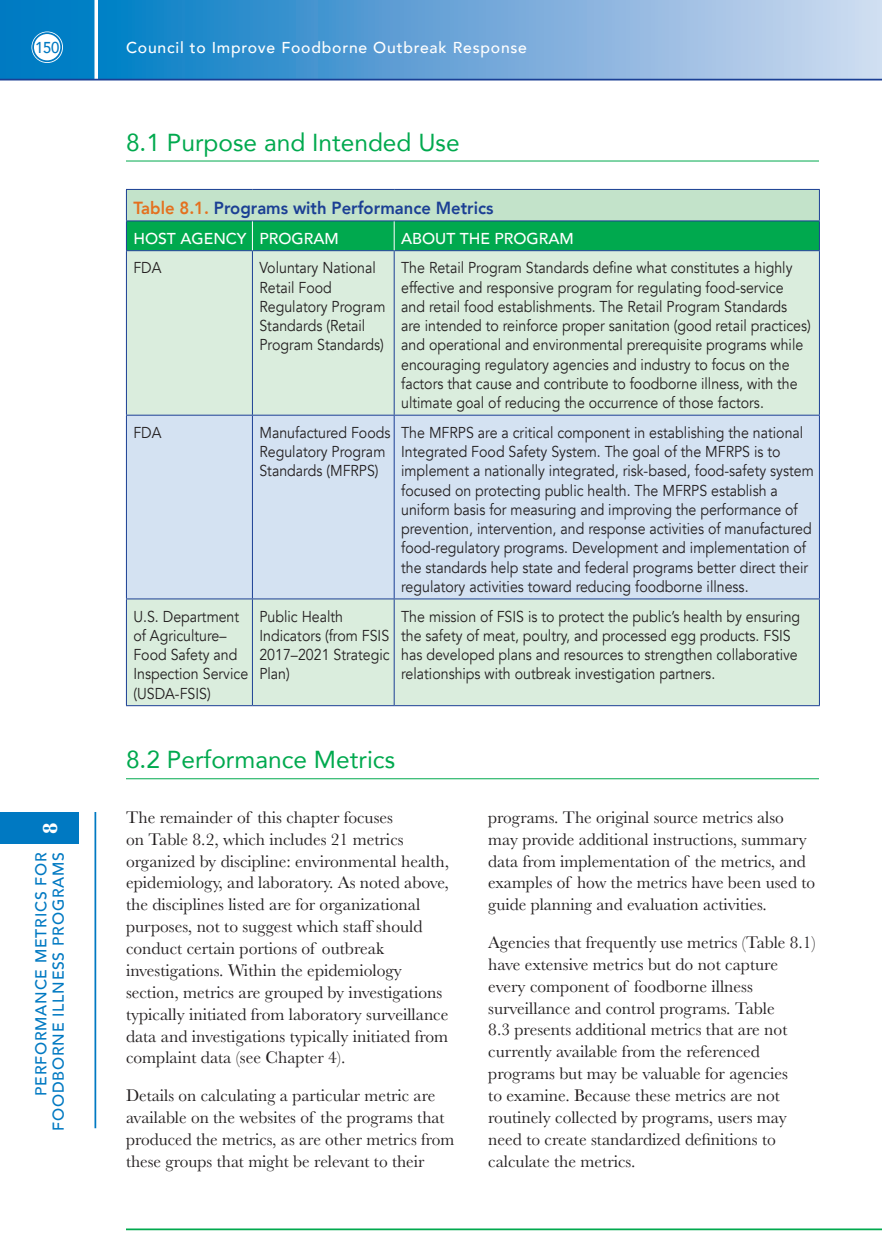
<style>
.page{position:relative;width:882px;height:1260px;background:#fff}
.page>*{position:absolute;margin:0;border:0;box-sizing:border-box;transform-origin:0 0}
.Top_Level_Header_Gre{font:24.5px "Avenir";color:#00a94e}
.t1{font:700 21px "Baskerville";color:#fff}
.Body_Copy{font:17.5px/21.9px "Baskerville";color:#231f20}
.Table_Main_Header{font:800 17.5px "Avenir";color:#1b3f94;scale:.95 1}
.Table_and_Box_Copy{font:15.75px/19.2px "Avenir";color:#231f20;scale:.9 1}
.t2{font:500 15.75px/17.5px "Avenir";letter-spacing:.05em;color:#0079c2;text-align:right}
.Table_Column_Header{font:500 15.75px "Avenir";letter-spacing:.05em;color:#fff}
.Table_Column_Header-2{font:500 15.75px "Avenir";color:#fff}
.t3{font:500 15.75px "Avenir";letter-spacing:.05em;color:#0079c2;scale:.95 1}
.s1{color:#e4701e}
</style>
<div class="page">
<div style="left:0;top:0;width:882px;height:79px;background:linear-gradient(to right,#0073c0,#d4d7ef)"></div>
<svg style="left:94px;top:0;width:4px;height:81px"></svg>
<hr style="left:0;top:79px;width:882px;height:1px;background:#1b3f94">
<div style="left:32px;top:32px;width:31px;height:31px;border:5px solid #fff;border-radius:50%"></div>
<div style="left:33px;top:33px;width:28px;height:28px;background:#fff;border-radius:50%"></div>
<div style="left:32px;top:32px;width:30px;height:30px;border:2px solid #0079c2;border-radius:50%"></div>
<hr style="left:126px;top:1228px;width:756px;height:2px;background:#00a94e">
<div style="left:0;top:812px;width:79px;height:31px;background:#0079c2"></div>
<hr style="left:94px;top:812px;width:2px;height:316px;background:#0079c2">
<hr style="left:126px;top:161px;width:693px;height:1px;background:#00a94e">
<hr style="left:126px;top:778px;width:693px;height:1px;background:#00a94e">
<div style="left:126px;top:189px;width:693px;height:32px;background:#c3e3ca"></div>
<div style="left:127px;top:251px;width:692px;height:454px;background:#daeddd"></div>
<div style="left:127px;top:416px;width:692px;height:182px;background:#d4e2f2"></div>
<hr style="left:126px;top:189px;width:126px;height:1px;background:#1b3f94">
<hr style="left:126px;top:190px;width:1px;height:30px;background:#1b3f94">
<hr style="left:252px;top:189px;width:142px;height:1px;background:#1b3f94">
<hr style="left:394px;top:189px;width:426px;height:1px;background:#1b3f94">
<hr style="left:819px;top:190px;width:1px;height:30px;background:#1b3f94">
<hr style="left:126px;top:220px;width:126px;height:1px;background:#1b3f94">
<hr style="left:394px;top:220px;width:426px;height:1px;background:#1b3f94">
<hr style="left:126px;top:251px;width:1px;height:164px;background:#1b3f94">
<hr style="left:252px;top:251px;width:1px;height:164px;background:#1b3f94">
<hr style="left:394px;top:251px;width:1px;height:164px;background:#1b3f94">
<hr style="left:819px;top:251px;width:1px;height:164px;background:#1b3f94">
<hr style="left:126px;top:415px;width:126px;height:1px;background:#1b3f94">
<hr style="left:126px;top:416px;width:1px;height:182px;background:#1b3f94">
<hr style="left:252px;top:415px;width:142px;height:1px;background:#1b3f94">
<hr style="left:252px;top:416px;width:1px;height:182px;background:#1b3f94">
<hr style="left:394px;top:415px;width:426px;height:1px;background:#1b3f94">
<hr style="left:394px;top:416px;width:1px;height:182px;background:#1b3f94">
<hr style="left:819px;top:416px;width:1px;height:182px;background:#1b3f94">
<hr style="left:126px;top:598px;width:126px;height:1px;background:#1b3f94">
<hr style="left:126px;top:599px;width:1px;height:106px;background:#1b3f94">
<hr style="left:252px;top:598px;width:142px;height:1px;background:#1b3f94">
<hr style="left:252px;top:599px;width:1px;height:106px;background:#1b3f94">
<hr style="left:394px;top:598px;width:426px;height:1px;background:#1b3f94">
<hr style="left:394px;top:599px;width:1px;height:106px;background:#1b3f94">
<hr style="left:819px;top:599px;width:1px;height:106px;background:#1b3f94">
<hr style="left:126px;top:705px;width:126px;height:1px;background:#1b3f94">
<hr style="left:252px;top:705px;width:142px;height:1px;background:#1b3f94">
<hr style="left:394px;top:705px;width:426px;height:1px;background:#1b3f94">
<hr style="left:252px;top:220px;width:142px;height:1px;background:#1b3f94">
<svg style="left:126px;top:221px;width:694px;height:30px;background:#02a452"></svg>
<p class="t3" style="left:35px;top:34px;width:27px">150</p>
<p class="Table_Column_Header" style="left:126px;top:34px;width:403px">Council to Improve Foodborne Outbreak Response</p>
<p class="Top_Level_Header_Gre" style="left:126px;top:122px;width:335px">8.1 Purpose and Intended Use</p>
<p class="Table_Main_Header" style="left:133px;top:194px;width:380px"><span class="s1">Table 8.1.</span> Programs with Performance Metrics</p>
<p class="Table_Column_Header-2" style="left:133px;top:225px;width:115px">HOST AGENCY</p>
<p class="Table_Column_Header-2" style="left:259px;top:225px;width:81px">PROGRAM</p>
<p class="Table_Column_Header-2" style="left:401px;top:225px;width:174px">ABOUT THE PROGRAM</p>
<p class="Table_and_Box_Copy" style="left:133px;top:259px;width:33px">FDA</p>
<p class="Table_and_Box_Copy" style="left:259px;top:259px;width:141px">Voluntary National<br>Retail Food<br>Regulatory Program<br>Standards (Retail<br>Program Standards)</p>
<p class="Table_and_Box_Copy" style="left:401px;top:259px;width:457px">The Retail Program Standards define what constitutes a highly effective and responsive program for regulating food-service and retail food establishments. The Retail Program Standards are intended to reinforce proper sanitation (good retail practices) and operational and environmental prerequisite programs while encouraging regulatory agencies and industry to focus on the factors that cause and contribute to foodborne illness, with the ultimate goal of reducing the occurrence of those factors.</p>
<p class="Table_and_Box_Copy" style="left:133px;top:423px;width:33px">FDA</p>
<p class="Table_and_Box_Copy" style="left:259px;top:423px;width:147px">Manufactured Foods<br>Regulatory Program<br>Standards (MFRPS)</p>
<p class="Table_and_Box_Copy" style="left:401px;top:423px;width:460px">The MFRPS are a critical component in establishing the national Integrated Food Safety System. The goal of the MFRPS is to implement a nationally integrated, risk-based, food-safety system focused on protecting public health. The MFRPS establish a uniform basis for measuring and improving the performance of prevention, intervention, and response activities of manufactured food-regulatory programs. Development and implementation of the standards help state and federal programs better direct their regulatory activities toward reducing foodborne illness.</p>
<p class="Table_and_Box_Copy" style="left:133px;top:607px;width:129px">U.S. Department of Agriculture–<br>Food Safety and<br>Inspection Service (USDA-FSIS)</p>
<p class="Table_and_Box_Copy" style="left:259px;top:607px;width:146px">Public Health<br>Indicators (from FSIS<br>2017–2021 Strategic<br>Plan)</p>
<p class="Table_and_Box_Copy" style="left:401px;top:607px;width:445px">The mission of FSIS is to protect the public’s health by ensuring the safety of meat, poultry, and processed egg products. FSIS has developed plans and resources to strengthen collaborative relationships with outbreak investigation partners.</p>
<h2 class="t1" style="left:36px;top:834px;width:13px;rotate:-90deg">8</h2>
<p class="t2" style="left:31px;top:1131px;width:280px;rotate:-90deg">PERFORMANCE METRICS FOR<br>FOODBORNE ILLNESS PROGRAMS</p>
<p class="Top_Level_Header_Gre" style="left:126px;top:740px;width:271px">8.2 Performance Metrics</p>
<p class="Body_Copy" style="left:126px;top:807px;width:325px">The remainder of this chapter focuses<br>on Table 8.2, which includes 21 metrics organized by discipline: environmental health, epidemiology, and laboratory. As noted above, the disciplines listed are for organizational purposes, not to suggest which staff should conduct certain portions of outbreak investigations. Within the epidemiology section, metrics are grouped by investigations typically initiated from laboratory surveillance data and investigations typically initiated from complaint data (see Chapter 4).</p>
<p class="Body_Copy" style="left:126px;top:1085px;width:330px">Details on calculating a particular metric are available on the websites of the programs that produced the metrics, as are other metrics from these groups that might be relevant to their</p>
<p class="Body_Copy" style="left:488px;top:807px;width:328px">programs. The original source metrics also may provide additional instructions, summary data from implementation of the metrics, and examples of how the metrics have been used to guide planning and evaluation activities.</p>
<p class="Body_Copy" style="left:488px;top:932px;width:329px">Agencies that frequently use metrics (Table 8.1) have extensive metrics but do not capture every component of foodborne illness surveillance and control programs. Table<br>8.3 presents additional metrics that are not currently available from the referenced programs but may be valuable for agencies<br>to examine. Because these metrics are not routinely collected by programs, users may need to create standardized definitions to calculate the metrics.</p>
</div>
